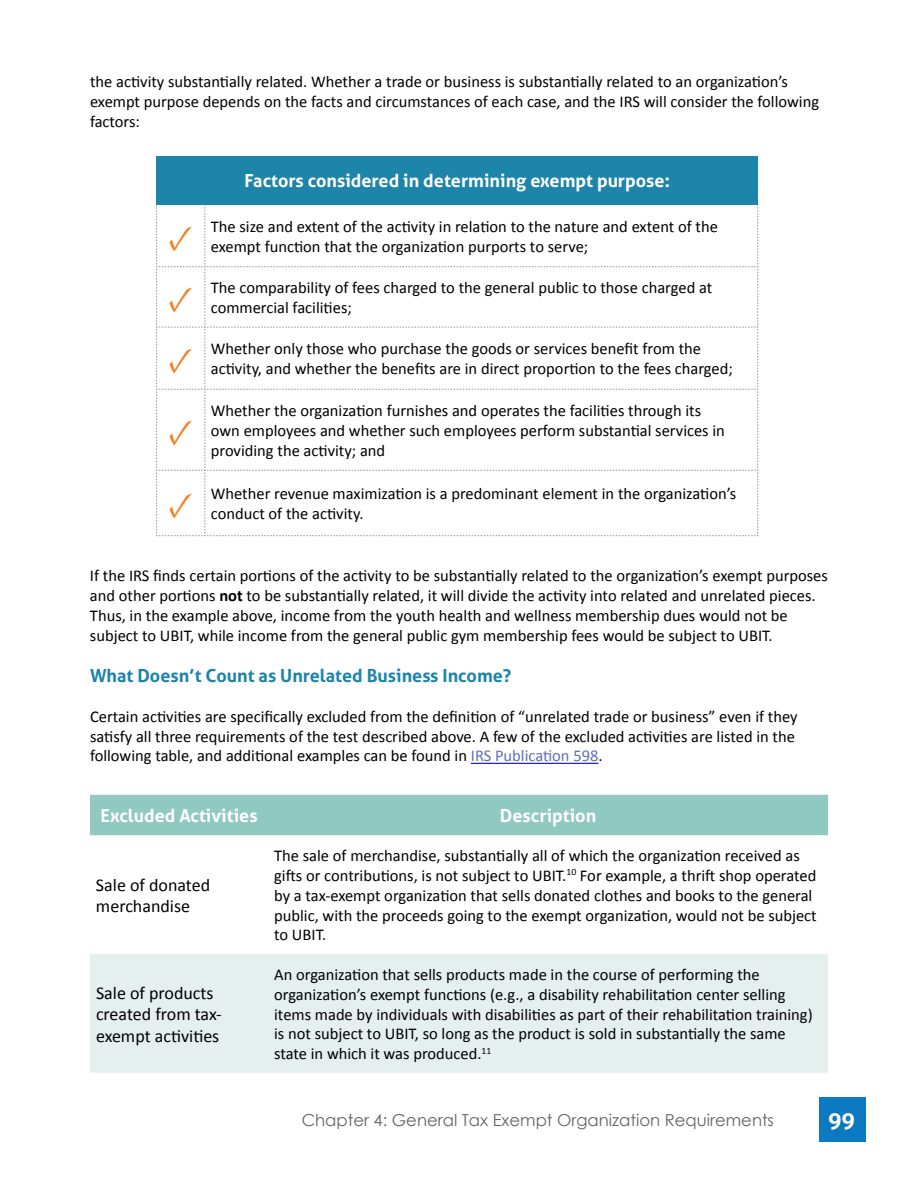
<style>
.page{position:relative;width:918px;height:1188px;background:#fff}
.page>*{position:absolute;margin:0;border:0;box-sizing:border-box;transform-origin:0 0}
.t1{font:700 36px "Minion Pro";color:#f58020}
.t2{font:700 22.5px "Aller";color:#fff}
.t3{font:700 18px "Aller";color:#fff}
.t4{font:18px/21.6px "Calibri";color:#000}
.t5{font:700 18px "Aller";color:#1d84aa}
.t6{font:16.5px/19.8px "Calibri";color:#000}
.t7{font:16.5px "Century Gothic";color:#636466}
.s1{font-weight:700}
.s2{color:#616eb4}
</style>
<div class="page">
<div style="left:819px;top:1097px;width:47px;height:45px;background:#0b7ac0"></div>
<hr style="left:471px;top:763px;width:127px;height:1px;background:#00f">
<div style="left:157px;top:156px;width:601px;height:49px;background:#1d84aa"></div>
<svg style="left:156px;top:205px;width:603px;height:331px"></svg>
<div style="left:90px;top:795px;width:738px;height:40px;background:#8fc9c0"></div>
<div style="left:90px;top:954px;width:738px;height:119px;background:#e5f0ee"></div>
<p class="t6" style="left:90px;top:72px;width:731px">the activity substantially related. Whether a trade or business is substantially related to an organization’s exempt purpose depends on the facts and circumstances of each case, and the IRS will consider the following factors:</p>
<p class="t3" style="left:245px;top:170px;width:427px">Factors considered in determining exempt purpose:</p>
<h1 class="t1" style="left:168px;top:212px;width:26px">✓</h1>
<p class="t6" style="left:211px;top:217px;width:509px">The size and extent of the activity in relation to the nature and extent of the exempt function that the organization purports to serve;</p>
<h1 class="t1" style="left:168px;top:273px;width:26px">✓</h1>
<p class="t6" style="left:211px;top:278px;width:503px">The comparability of fees charged to the general public to those charged at commercial facilities;</p>
<h1 class="t1" style="left:168px;top:334px;width:26px">✓</h1>
<p class="t6" style="left:211px;top:339px;width:524px">Whether only those who purchase the goods or services benefit from the activity, and whether the benefits are in direct proportion to the fees charged;</p>
<h1 class="t1" style="left:168px;top:406px;width:26px">✓</h1>
<p class="t6" style="left:211px;top:401px;width:516px">Whether the organization furnishes and operates the facilities through its own employees and whether such employees perform substantial services in providing the activity; and</p>
<h1 class="t1" style="left:168px;top:479px;width:26px">✓</h1>
<p class="t6" style="left:211px;top:484px;width:527px">Whether revenue maximization is a predominant element in the organization’s conduct of the activity.</p>
<p class="t6" style="left:90px;top:566px;width:739px">If the IRS finds certain portions of the activity to be substantially related to the organization’s exempt purposes and other portions <span class="s1">not</span> to be substantially related, it will divide the activity into related and unrelated pieces.<br>Thus, in the example above, income from the youth health and wellness membership dues would not be subject to UBIT, while income from the general public gym membership fees would be subject to UBIT.</p>
<p class="t5" style="left:90px;top:665px;width:423px">What Doesn’t Count as Unrelated Business Income?</p>
<p class="t6" style="left:90px;top:707px;width:709px">Certain activities are specifically excluded from the definition of “unrelated trade or business” even if they satisfy all three requirements of the test described above. A few of the excluded activities are listed in the following table, and additional examples can be found in <span class="s2">IRS Publication 598</span>.</p>
<p class="t3" style="left:101px;top:804px;width:159px">Excluded Activities</p>
<p class="t3" style="left:500px;top:804px;width:98px">Description</p>
<p class="t4" style="left:96px;top:874px;width:116px">Sale of donated merchandise</p>
<p class="t4" style="left:96px;top:982px;width:127px">Sale of products created from tax&shy;exempt activities</p>
<p class="t6" style="left:274px;top:846px;width:544px">The sale of merchandise, substantially all of which the organization received as gifts or contributions, is not subject to UBIT.<sup>10</sup> For example, a thrift shop operated by a tax-exempt organization that sells donated clothes and books to the general public, with the proceeds going to the exempt organization, would not be subject to UBIT.</p>
<p class="t6" style="left:274px;top:965px;width:540px">An organization that sells products made in the course of performing the organization’s exempt functions (e.g., a disability rehabilitation center selling items made by individuals with disabilities as part of their rehabilitation training) is not subject to UBIT, so long as the product is sold in substantially the same state in which it was produced.<sup>11</sup></p>
<p class="t7" style="left:302px;top:1109px;width:474px">Chapter 4: General Tax Exempt Organization Requirements</p>
<h2 class="t2" style="left:828px;top:1106px;width:28px">9 999</h2>
</div>
